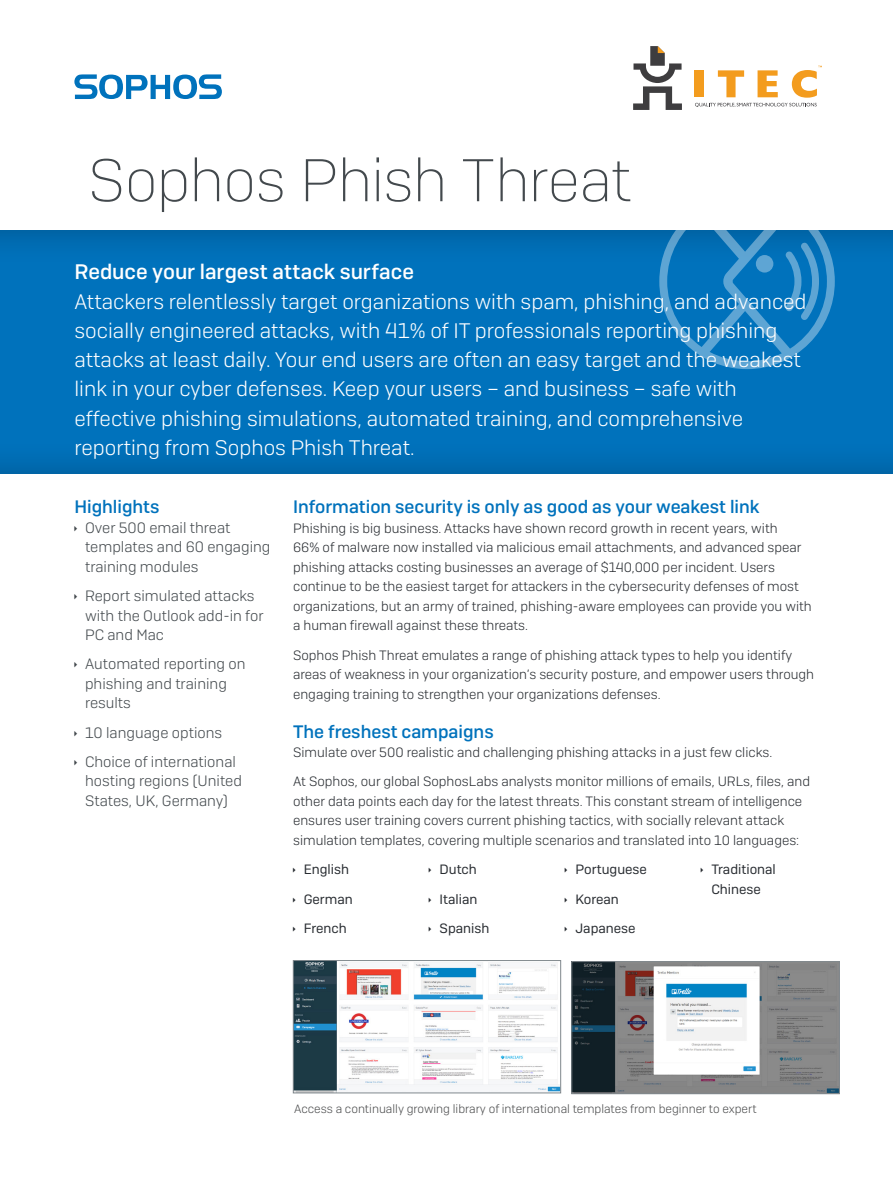
<style>
.page{position:relative;width:893px;height:1191px;background:#fff}
.page>*{position:absolute;margin:0;border:0;box-sizing:border-box;transform-origin:0 0}
.t1{font:200 60px "Sophos Sans";letter-spacing:-.015em;color:#43494d}
.Intro_copy{font:300 21px/29.2px "Sophos Sans";color:#fff}
.Intro_subheading{font:500 21px "Sophos Sans";color:#fff}
.Subheading_1{font:500 18px "Sophos Sans";color:#0072bc}
.t2{font:300 15px/19.5px "Sophos Sans";color:#43494d}
.Body_Copy{font:300 13.5px/19.5px "Sophos Sans";color:#282c31}
.t3{font:13.5px/19.5px "Sophos Sans";color:#282c31}
.t4{font:300 12px "Sophos Sans";color:#4b4c4d}
</style>
<div class="page">
<div style="left:0;top:229px;width:893px;height:246px;background:#231f20;opacity:.3"></div>
<svg style="left:659px;top:229px;width:176px;height:140px;background:#1a7fc0"></svg>
<img style="left:295px;top:962px;width:264px;height:129px">
<div style="left:293px;top:960px;width:268px;height:133px;border:1px solid #81898e"></div>
<img style="left:574px;top:963px;width:264px;height:129px">
<div style="left:572px;top:961px;width:268px;height:133px;border:1px solid #81898e"></div>
<svg style="left:74px;top:74px;width:148px;height:25px"></svg>
<svg style="left:633px;top:46px;width:49px;height:64px"></svg>
<svg style="left:695px;top:66px;width:127px;height:41px"></svg>
<p class="t1" style="left:88px;top:145px;width:544px">Sophos Phish Threat</p>
<p class="Intro_subheading" style="left:74px;top:259px;width:341px">Reduce your largest attack surface</p>
<p class="Intro_copy" style="left:74px;top:286px;width:734px">Attackers relentlessly target organizations with spam, phishing, and advanced socially engineered attacks, with 41% of IT professionals reporting phishing attacks at least daily. Your end users are often an easy target and the weakest link in your cyber defenses. Keep your users – and business – safe with effective phishing simulations, automated training, and comprehensive reporting from Sophos Phish Threat.</p>
<p class="Subheading_1" style="left:74px;top:496px;width:87px">Highlights</p>
<p class="t2" style="left:85px;top:517px;width:187px">Over 500 email threat templates and 60 engaging training modules</p>
<p class="t2" style="left:85px;top:586px;width:180px">Report simulated attacks with the Outlook add-in for<br>PC and Mac</p>
<p class="t2" style="left:85px;top:654px;width:162px">Automated reporting on phishing and training results</p>
<p class="t2" style="left:85px;top:722px;width:139px">10 language options</p>
<p class="t2" style="left:85px;top:751px;width:158px">Choice of international hosting regions (United<br>States, UK, Germany)</p>
<p class="Subheading_1" style="left:293px;top:496px;width:468px">Information security is only as good as your weakest link</p>
<p class="Body_Copy" style="left:293px;top:518px;width:520px">Phishing is big business. Attacks have shown record growth in recent years, with<br>66% of malware now installed via malicious email attachments, and advanced spear phishing attacks costing businesses an average of $140,000 per incident. Users continue to be the easiest target for attackers in the cybersecurity defenses of most organizations, but an army of trained, phishing-aware employees can provide you with a human firewall against these threats.</p>
<p class="Body_Copy" style="left:293px;top:645px;width:523px">Sophos Phish Threat emulates a range of phishing attack types to help you identify areas of weakness in your organization’s security posture, and empower users through engaging training to strengthen your organizations defenses.</p>
<p class="Subheading_1" style="left:293px;top:720px;width:202px">The freshest campaigns</p>
<p class="Body_Copy" style="left:293px;top:742px;width:481px">Simulate over 500 realistic and challenging phishing attacks in a just few clicks.</p>
<p class="Body_Copy" style="left:293px;top:771px;width:518px">At Sophos, our global SophosLabs analysts monitor millions of emails, URLs, files, and other data points each day for the latest threats. This constant stream of intelligence ensures user training covers current phishing tactics, with socially relevant attack simulation templates, covering multiple scenarios and translated into 10 languages:</p>
<p class="t3" style="left:304px;top:859px;width:47px">English</p>
<p class="t3" style="left:304px;top:889px;width:51px">German</p>
<p class="t3" style="left:304px;top:918px;width:45px">French</p>
<p class="t3" style="left:440px;top:859px;width:39px">Dutch</p>
<p class="t3" style="left:440px;top:889px;width:39px">Italian</p>
<p class="t3" style="left:440px;top:918px;width:51px">Spanish</p>
<p class="t3" style="left:711px;top:859px;width:66px">Traditional<br>Chinese</p>
<p class="t3" style="left:575px;top:859px;width:73px">Portuguese</p>
<p class="t3" style="left:575px;top:889px;width:45px">Korean</p>
<p class="t3" style="left:575px;top:918px;width:62px">Japanese</p>
<p class="t4" style="left:294px;top:1102px;width:464px">Access a continually growing library of international templates from beginner to expert</p>
</div>
